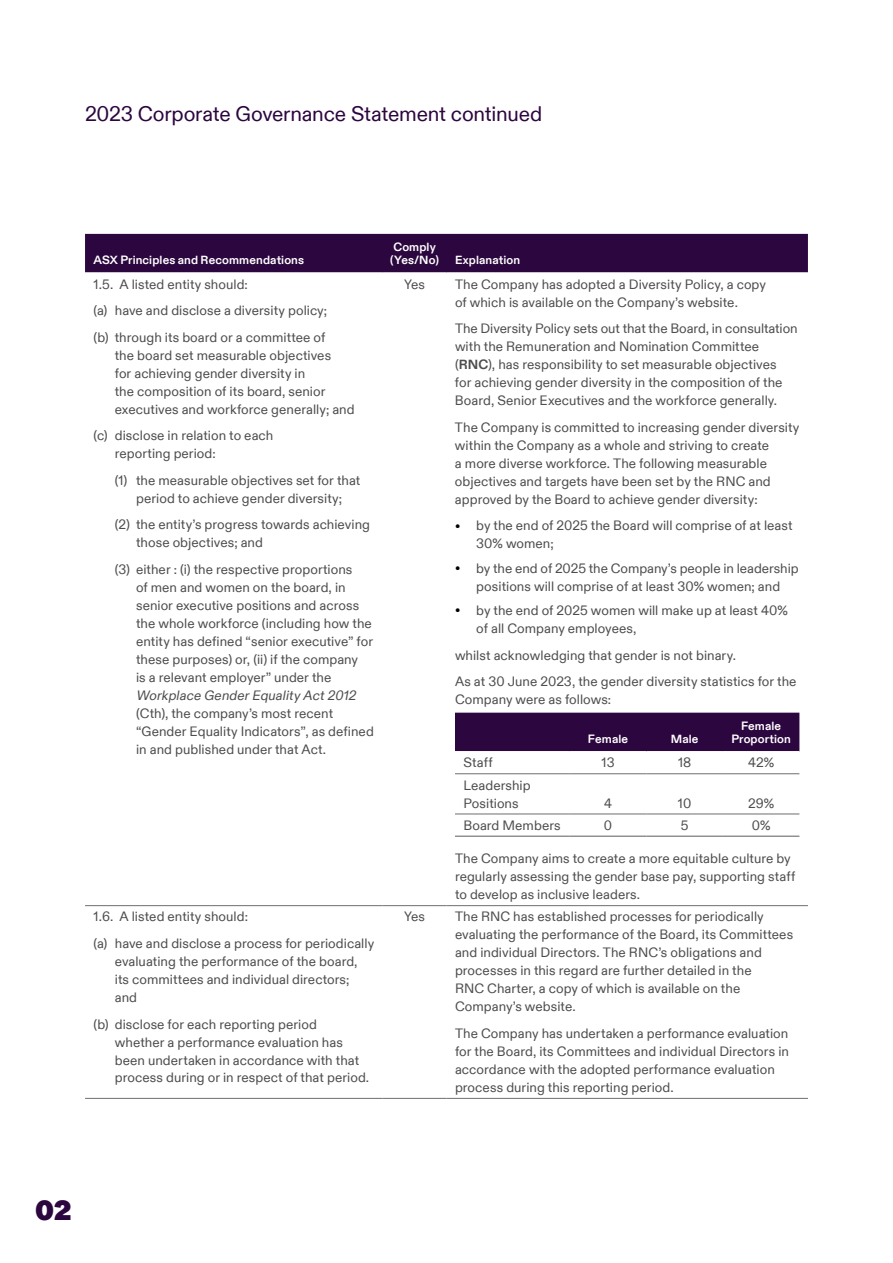
<style>
.page{position:relative;width:893px;height:1263px;background:#fff}
.page>*{position:absolute;margin:0;border:0;box-sizing:border-box;transform-origin:0 0}
.t1{font:27.6px "Radial";color:#2c063f}
.t2{font:21px "ABC Diatype";letter-spacing:-.01em;color:#2c063f}
.b_Body{font:13.5px/18px "ABC Diatype";letter-spacing:.005em;color:#4d4d4f}
.b_Hang2{font:13.5px/18px "ABC Diatype";letter-spacing:.005em;color:#4d4d4f}
.b_Hang1{font:13.5px/18px "ABC Diatype";letter-spacing:.005em;color:#4d4d4f}
.t_Body__Table_Nºs{font:13.5px "ABC Diatype";letter-spacing:.005em;color:#4d4d4f}
.t_Header_Left{font:700 12px "ABC Diatype";letter-spacing:.01em;color:#fff}
.t_Header_Right{font:700 12px/13.5px "ABC Diatype";letter-spacing:.01em;color:#fff;text-align:center}
.s1{font-style:italic}
.s2{font-weight:700}
.s3{color:#000}
</style>
<div class="page">
<div style="left:85px;top:234px;width:723px;height:38px;background:#2c063f"></div>
<hr style="left:85px;top:905px;width:298px;height:1px;background:#6d6e71">
<hr style="left:383px;top:905px;width:63px;height:1px;background:#6d6e71">
<hr style="left:446px;top:905px;width:362px;height:1px;background:#6d6e71">
<hr style="left:85px;top:1098px;width:298px;height:1px;background:#6d6e71">
<hr style="left:383px;top:1098px;width:63px;height:1px;background:#6d6e71">
<hr style="left:446px;top:1098px;width:362px;height:1px;background:#6d6e71">
<div style="left:455px;top:713px;width:344px;height:38px;background:#2c063f"></div>
<hr style="left:455px;top:773px;width:115px;height:1px;background:#6d6e71">
<hr style="left:570px;top:773px;width:76px;height:1px;background:#6d6e71">
<hr style="left:646px;top:773px;width:77px;height:1px;background:#6d6e71">
<hr style="left:723px;top:773px;width:76px;height:1px;background:#6d6e71">
<hr style="left:455px;top:836px;width:115px;height:1px;background:#6d6e71">
<hr style="left:570px;top:836px;width:76px;height:1px;background:#6d6e71">
<hr style="left:646px;top:836px;width:77px;height:1px;background:#6d6e71">
<hr style="left:723px;top:836px;width:76px;height:1px;background:#6d6e71">
<hr style="left:570px;top:814px;width:76px;height:1px;background:#6d6e71">
<hr style="left:646px;top:814px;width:77px;height:1px;background:#6d6e71">
<hr style="left:723px;top:814px;width:76px;height:1px;background:#6d6e71">
<hr style="left:455px;top:814px;width:115px;height:1px;background:#6d6e71">
<h2 class="t2" style="left:85px;top:98px;width:459px">2023 Corporate Governance Statement continued</h2>
<p class="t_Header_Left" style="left:94px;top:251px;width:212px">ASX Principles and Recommendations</p>
<p class="b_Body" style="left:94px;top:274px;width:156px">1.5. A listed entity should:</p>
<p class="b_Hang1" style="left:94px;top:301px;width:235px">(a) have and disclose a diversity policy;</p>
<p class="b_Hang1" style="left:115px;top:327px;width:241px;text-indent:-21px">(b) through its board or a committee of<br>the board set measurable objectives<br>for achieving gender diversity in<br>the composition of its board, senior executives and workforce generally; and</p>
<p class="b_Hang1" style="left:115px;top:426px;width:160px;text-indent:-21px">(c) disclose in relation to each reporting period:</p>
<p class="b_Hang2" style="left:115px;top:470px;width:247px;text-align:center">(1) the measurable objectives set for that period to achieve gender diversity;</p>
<p class="b_Hang2" style="left:136px;top:515px;width:236px;text-indent:-21px">(2) the entity’s progress towards achieving those objectives; and</p>
<p class="b_Hang2" style="left:136px;top:559px;width:239px;text-indent:-21px">(3) either : (i) the respective proportions<br>of men and women on the board, in senior executive positions and across the whole workforce (including how the entity has defined “senior executive” for these purposes) or, (ii) if the company<br>is a relevant employer” under the <span class="s1">Workplace GenderEquality Act2012 </span>(Cth), the company’s most recent “Gender Equality Indicators”, as defined in and published under that Act.</p>
<p class="b_Body" style="left:94px;top:907px;width:156px">1.6. A listed entity should:</p>
<p class="b_Hang1" style="left:115px;top:933px;width:261px;text-indent:-21px">(a) have and disclose a process for periodically evaluating the performance of the board, its committees and individual directors; and</p>
<p class="b_Hang1" style="left:115px;top:1014px;width:256px;text-indent:-21px">(b) disclose for each reporting period whether a performance evaluation has been undertaken in accordance with that process during or in respect of that period.</p>
<p class="t_Header_Left" style="left:393px;top:237px;width:44px">Comply</p>
<p class="t_Header_Left" style="left:390px;top:251px;width:50px">(Yes/No)</p>
<p class="t_Header_Left" style="left:455px;top:251px;width:67px">Explanation</p>
<p class="b_Body" style="left:404px;top:274px;width:23px">Yes</p>
<p class="b_Body" style="left:455px;top:274px;width:312px">The Company has adopted a Diversity Policy, a copy of which is available on the Company’s website.</p>
<p class="b_Body" style="left:455px;top:319px;width:344px">The Diversity Policy sets out that the Board, in consultation with the Remuneration and Nomination Committee (<span class="s2">RNC</span>), has responsibility to set measurable objectives<br>for achieving gender diversity in the composition of the Board, Senior Executives and the workforce generally.</p>
<p class="b_Body" style="left:455px;top:417px;width:346px">The Company is committed to increasing gender diversity within the Company as a whole and striving to create<br>a more diverse workforce. The following measurable objectives and targets have been set by the RNC and approved by the Board to achieve gender diversity:</p>
<p class="b_Hang2" style="left:476px;top:516px;width:318px;text-indent:-21px"><span class="s3">•</span> by the end of 2025 the Board will comprise of at least<br>30% women;</p>
<p class="b_Hang2" style="left:455px;top:558px;width:345px;text-align:center"><span class="s3">•</span> by the end of 2025 the Company’s people in leadership positions will comprise of at least 30% women; and</p>
<p class="b_Hang2" style="left:476px;top:600px;width:313px;text-indent:-21px"><span class="s3">•</span> by the end of 2025 women will make up at least 40% of all Company employees,</p>
<p class="b_Body" style="left:455px;top:645px;width:283px">whilst acknowledging that gender is not binary.</p>
<p class="b_Body" style="left:455px;top:671px;width:343px">As at 30 June 2023, the gender diversity statistics for the<br>Company were as follows:</p>
<p class="t_Header_Right" style="left:588px;top:731px;width:42px">Female</p>
<p class="t_Header_Right" style="left:671px;top:731px;width:29px">Male</p>
<p class="t_Header_Right" style="left:731px;top:718px;width:61px">Female<br>Proportion</p>
<p class="b_Body" style="left:463px;top:753px;width:31px">Staff</p>
<p class="t_Body__Table_Nºs" style="left:602px;top:752px;width:14px">13</p>
<p class="t_Body__Table_Nºs" style="left:678px;top:752px;width:15px">18</p>
<p class="t_Body__Table_Nºs" style="left:748px;top:752px;width:28px">42%</p>
<p class="b_Body" style="left:463px;top:775px;width:69px">Leadership<br>Positions</p>
<p class="t_Body__Table_Nºs" style="left:604px;top:793px;width:10px">4</p>
<p class="t_Body__Table_Nºs" style="left:678px;top:793px;width:15px">10</p>
<p class="t_Body__Table_Nºs" style="left:748px;top:793px;width:28px">29%</p>
<p class="b_Body" style="left:463px;top:815px;width:99px">Board Members</p>
<p class="t_Body__Table_Nºs" style="left:604px;top:815px;width:10px">0</p>
<p class="t_Body__Table_Nºs" style="left:681px;top:815px;width:9px">5</p>
<p class="t_Body__Table_Nºs" style="left:752px;top:815px;width:20px">0%</p>
<p class="b_Body" style="left:455px;top:849px;width:342px">The Company aims to create a more equitable culture by regularly assessing the gender base pay, supporting staff to develop as inclusive leaders.</p>
<p class="b_Body" style="left:404px;top:907px;width:23px">Yes</p>
<p class="b_Body" style="left:455px;top:907px;width:340px">The RNC has established processes for periodically evaluating the performance of the Board, its Committees and individual Directors. The RNC’s obligations and processes in this regard are further detailed in the<br>RNC Charter, a copy of which is available on the Company’s website.</p>
<p class="b_Body" style="left:455px;top:1023px;width:335px">The Company has undertaken a performance evaluation for the Board, its Committees and individual Directors in accordance with the adopted performance evaluation process during this reporting period.</p>
<h1 class="t1" style="left:35px;top:1189px;width:38px">02</h1>
</div>
